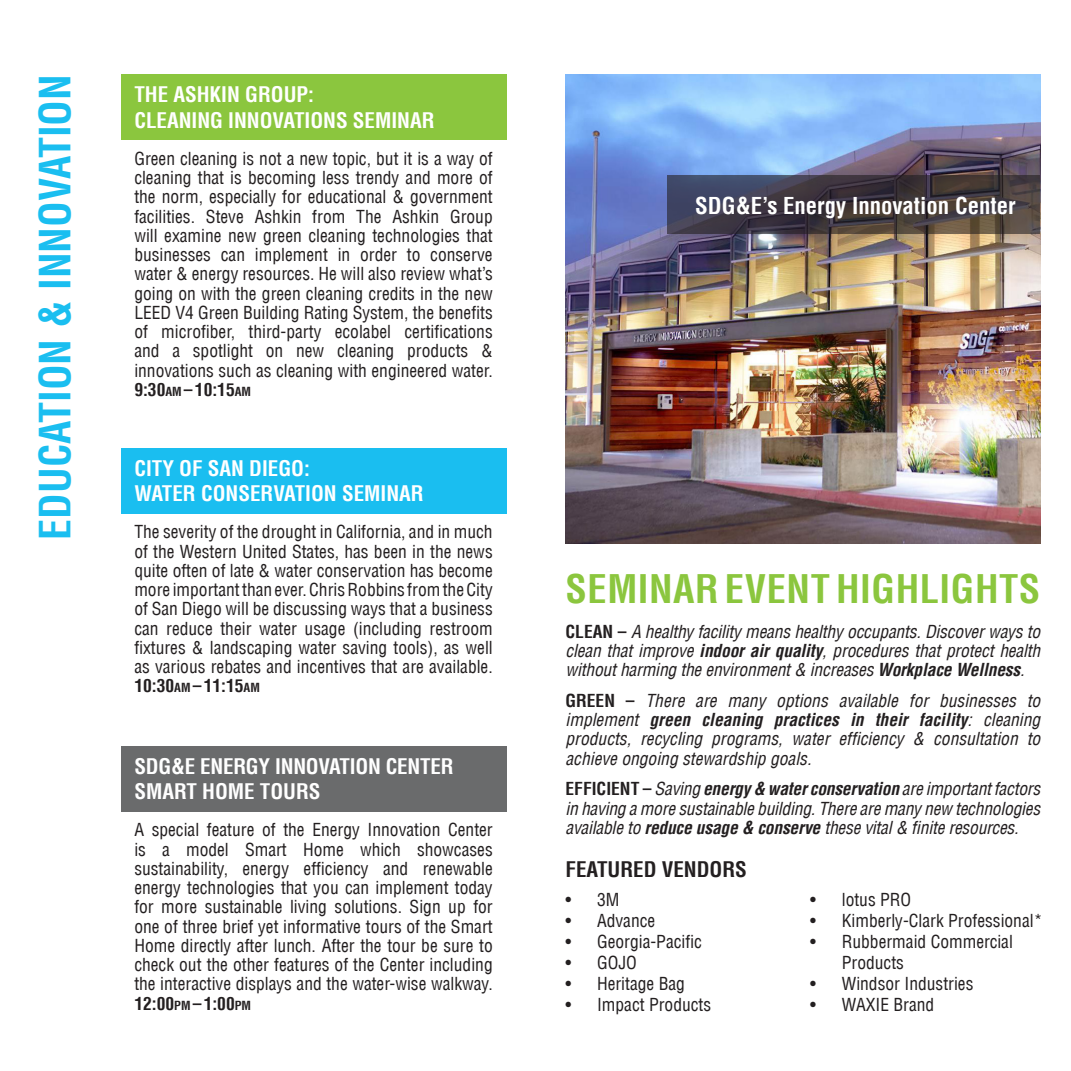
<style>
.page{position:relative;width:1071px;height:1071px;background:#fff}
.page>*{position:absolute;margin:0;border:0;box-sizing:border-box;transform-origin:0 0}
.t1{font:700 condensed 42px "Helvetica LT";color:#1abef0}
.t2{font:700 condensed 38.5px "Helvetica LT";letter-spacing:.015em;color:#8bc63e}
.t3{font:700 condensed 22.75px "Helvetica LT";color:#fff}
.t4{font:700 condensed 21px/25.2px "Helvetica LT";color:#fff}
.t5{font:700 condensed 21px "Helvetica LT";color:#231f20}
.t6{font:condensed 17.5px/19.2px "Helvetica LT";color:#231f20;text-align:justify}
.t7{font:italic condensed 17.5px/19.2px "Helvetica LT";letter-spacing:-.01em;color:#231f20;text-align:justify}
.s1{font-weight:700}
.s2{font-weight:700;font-size:12.25px}
.s3{font-weight:700;font-style:normal}
</style>
<div class="page">
<div style="left:121px;top:74px;width:385px;height:66px;background:#8bc63e"></div>
<div style="left:121px;top:448px;width:385px;height:65px;background:#1abef0"></div>
<div style="left:121px;top:746px;width:385px;height:65px;background:#6a6b6c"></div>
<img style="left:566px;top:74px;width:474px;height:469px">
<svg style="left:668px;top:175px;width:372px;height:59px;background:#433d44"></svg>
<p class="t1" style="left:29px;top:540px;width:467px;rotate:-90deg">EDUCATION &amp; INNOVATION</p>
<p class="t4" style="left:134px;top:82px;width:302px">THE ASHKIN GROUP:<br>CLEANING INNOVATIONS SEMINAR</p>
<p class="t6" style="left:134px;top:149px;width:360px">Green cleaning is not a new topic, but it is a way of cleaning that is becoming less trendy and more of the norm, especially for educational &amp; government facilities. Steve Ashkin from The Ashkin Group will examine new green cleaning technologies that businesses can implement in order to conserve water &amp; energy resources. He will also review what’s going on with the green cleaning credits in the new LEED V4 Green Building Rating System, the benefits of microfiber, third-party ecolabel certifications and a spotlight on new cleaning products &amp; innovations such as cleaning with engineered water.<br><span class="s1">9:30</span><span class="s2">AM</span> <span class="s1">–10:15</span><span class="s2">AM</span></p>
<p class="t4" style="left:134px;top:456px;width:291px">CITY OF SAN DIEGO:<br>WATER CONSERVATION SEMINAR</p>
<p class="t6" style="left:134px;top:522px;width:360px">The severity of the drought in California, and in much of the Western United States, has been in the news quite often of late &amp; water conservation has become more important than ever. Chris Robbins from the City of San Diego will be discussing ways that a business can reduce their water usage (including restroom fixtures &amp; landscaping water saving tools), as well as various rebates and incentives that are available.<br><span class="s1">10:30</span><span class="s2">AM</span> <span class="s1">–11:15</span><span class="s2">AM</span></p>
<p class="t4" style="left:134px;top:754px;width:321px">SDG&amp;E ENERGY INNOVATION CENTER<br>SMART HOME TOURS</p>
<p class="t6" style="left:134px;top:820px;width:360px">A special feature of the Energy Innovation Center is a model Smart Home which showcases sustainability, energy efficiency and renewable energy technologies that you can implement today for more sustainable living solutions. Sign up for one of three brief yet informative tours of the Smart Home directly after lunch. After the tour be sure to check out the other features of the Center including the interactive displays and the water-wise walkway.<br><span class="s1">12:00</span><span class="s2">PM</span> <span class="s1">–1:00</span><span class="s2">PM</span></p>
<p class="t3" style="left:695px;top:191px;width:322px">SDG&amp;E’s Energy Innovation Center</p>
<p class="t2" style="left:566px;top:565px;width:476px">SEMINAR EVENT HIGHLIGHTS</p>
<p class="t7" style="left:566px;top:622px;width:476px"><span class="s3">CLEAN –</span> A healthy facility means healthy occupants. Discover ways to clean that improve <span class="s1">indoor air quality</span>, procedures that protect health without harming the environment &amp; increases <span class="s1">Workplace Wellness</span>.</p>
<p class="t7" style="left:566px;top:691px;width:476px"><span class="s3">GREEN –</span> There are many options available for businesses to implement <span class="s1">green cleaning practices in their facility</span>: cleaning products, recycling programs, water efficiency &amp; consultation to achieve ongoing stewardship goals.</p>
<p class="t7" style="left:566px;top:779px;width:476px"><span class="s3">EFFICIENT –</span> Saving <span class="s1">energy &amp; water conservation</span> are important factors in having a more sustainable building. There are many new technologies available to <span class="s1">reduce usage &amp; conserve</span> these vital &amp; finite resources.</p>
<p class="t5" style="left:566px;top:857px;width:183px">FEATURED VENDORS</p>
<p class="t6" style="left:566px;top:890px;width:55px">• 3M</p>
<p class="t6" style="left:566px;top:911px;width:91px">• Advance</p>
<p class="t6" style="left:566px;top:932px;width:138px">• Georgia-Pacific</p>
<p class="t6" style="left:566px;top:953px;width:73px">• GOJO</p>
<p class="t6" style="left:566px;top:974px;width:121px">• Heritage Bag</p>
<p class="t6" style="left:566px;top:995px;width:147px">• Impact Products</p>
<p class="t6" style="left:810px;top:890px;width:103px">• lotus PRO</p>
<p class="t6" style="left:810px;top:911px;width:234px">• Kimberly-Clark Professional*</p>
<p class="t6" style="left:842px;top:931px;width:173px;line-height:21px;text-indent:-32px">• Rubbermaid Commercial<br>Products</p>
<p class="t6" style="left:810px;top:974px;width:165px">• Windsor Industries</p>
<p class="t6" style="left:810px;top:995px;width:126px">• WAXIE Brand</p>
</div>
